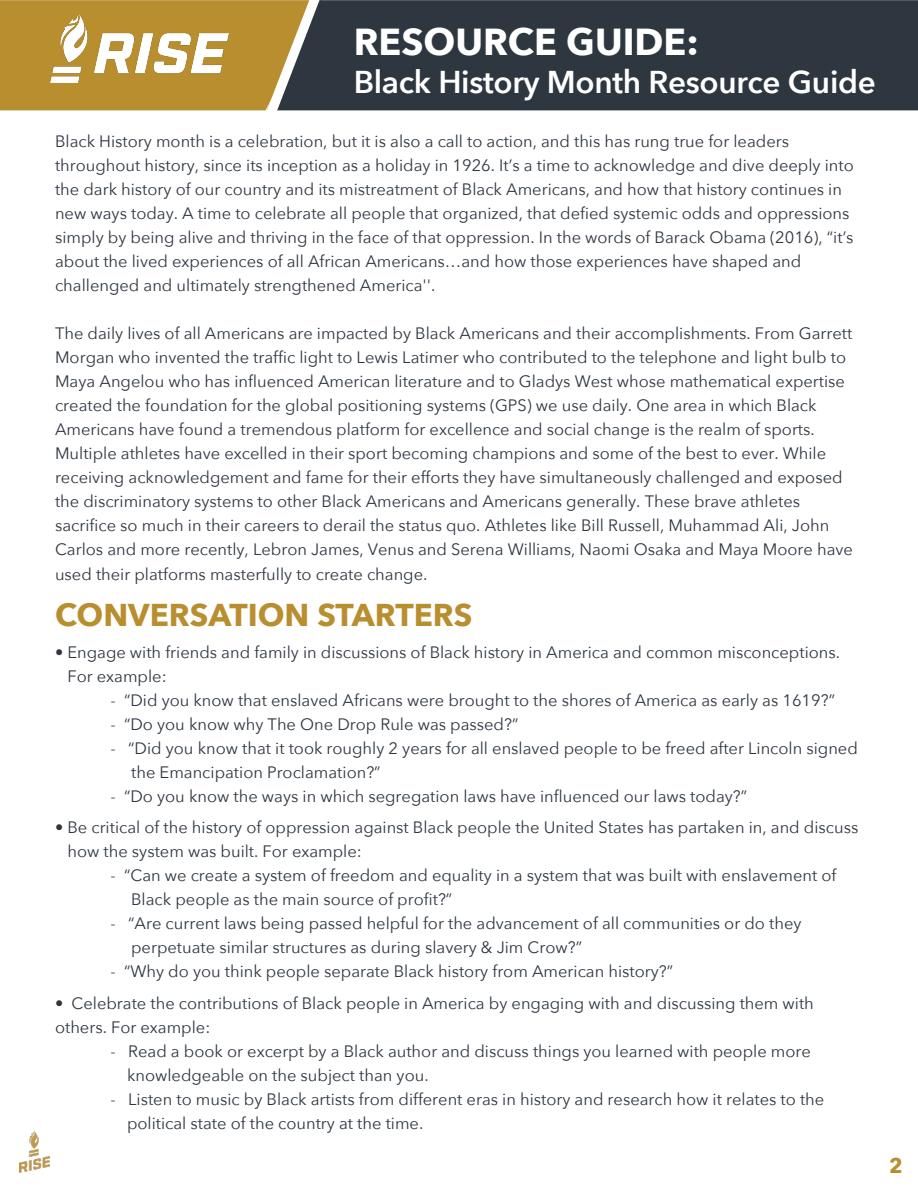
<style>
.page{position:relative;width:918px;height:1188px;background:#fff}
.page>*{position:absolute;margin:0;border:0;box-sizing:border-box;transform-origin:0 0}
.t1{font:700 37.5px "Avenir Next";color:#fff}
.t2{font:600 31.5px "Avenir Next";letter-spacing:-.01em;color:#fff}
.t3{font:700 31.5px "Avenir Next";color:#b88e2f}
.t4{font:700 21px "Avenir Next";color:#b88e2f}
.t5{font:16.5px/24px "Avenir Next";color:#2e3640}
</style>
<div class="page">
<div style="left:322px;top:0;width:596px;height:110px;background:#2e3640"></div>
<svg style="left:0;top:0;width:322px;height:111px;background:#ac8a3d"></svg>
<img style="left:19px;top:1132px;width:31px;height:41px">
<img style="left:50px;top:15px;width:178px;height:68px">
<h1 class="t1" style="left:354px;top:10px;width:347px">RESOURCE GUIDE:</h1>
<h2 class="t2" style="left:354px;top:55px;width:524px">Black History Month Resource Guide</h2>
<p class="t5" style="left:55px;top:129px;width:800px">Black History month is a celebration, but it is also a call to action, and this has rung true for leaders throughout history, since its inception as a holiday in 1926. It’s a time to acknowledge and dive deeply into the dark history of our country and its mistreatment of Black Americans, and how that history continues in new ways today. A time to celebrate all people that organized, that defied systemic odds and oppressions simply by being alive and thriving in the face of that oppression. In the words of Barack Obama (2016), “it’s about the lived experiences of all African Americans…and how those experiences have shaped and challenged and ultimately strengthened America''.</p>
<p class="t5" style="left:55px;top:321px;width:800px">The daily lives of all Americans are impacted by Black Americans and their accomplishments. From Garrett Morgan who invented the traffic light to Lewis Latimer who contributed to the telephone and light bulb to Maya Angelou who has influenced American literature and to Gladys West whose mathematical expertise created the foundation for the global positioning systems (GPS) we use daily. One area in which Black Americans have found a tremendous platform for excellence and social change is the realm of sports.<br>Multiple athletes have excelled in their sport becoming champions and some of the best to ever. While receiving acknowledgement and fame for their efforts they have simultaneously challenged and exposed the discriminatory systems to other Black Americans and Americans generally. These brave athletes sacrifice so much in their careers to derail the status quo. Athletes like Bill Russell, Muhammad Ali, John Carlos and more recently, Lebron James, Venus and Serena Williams, Naomi Osaka and Maya Moore have used their platforms masterfully to create change.</p>
<h2 class="t3" style="left:55px;top:588px;width:419px">CONVERSATION STARTERS</h2>
<p class="t5" style="left:67px;top:639px;width:774px;text-indent:-12px">• Engage with friends and family in discussions of Black history in America and common misconceptions.<br>For example:</p>
<p class="t5" style="left:111px;top:687px;width:726px">- “Did you know that enslaved Africans were brought to the shores of America as early as 1619?”</p>
<p class="t5" style="left:111px;top:711px;width:409px">- “Do you know why The One Drop Rule was passed?”</p>
<p class="t5" style="left:131px;top:735px;width:728px;text-indent:-21px">- “Did you know that it took roughly 2 years for all enslaved people to be freed after Lincoln signed the Emancipation Proclamation?”</p>
<p class="t5" style="left:111px;top:783px;width:638px">- “Do you know the ways in which segregation laws have influenced our laws today?”</p>
<p class="t5" style="left:67px;top:815px;width:792px;text-indent:-12px">• Be critical of the history of oppression against Black people the United States has partaken in, and discuss how the system was built. For example:</p>
<p class="t5" style="left:131px;top:863px;width:707px;text-indent:-21px">- “Can we create a system of freedom and equality in a system that was built with enslavement of<br>Black people as the main source of profit?”</p>
<p class="t5" style="left:131px;top:911px;width:672px;text-indent:-21px">- “Are current laws being passed helpful for the advancement of all communities or do they perpetuate similar structures as during slavery &amp; Jim Crow?”</p>
<p class="t5" style="left:111px;top:959px;width:564px">- “Why do you think people separate Black history from American history?”</p>
<p class="t5" style="left:55px;top:990px;width:760px">• Celebrate the contributions of Black people in America by engaging with and discussing them with others. For example:</p>
<p class="t5" style="left:127px;top:1038px;width:685px;text-indent:-16px">- Read a book or excerpt by a Black author and discuss things you learned with people more knowledgeable on the subject than you.</p>
<p class="t5" style="left:127px;top:1086px;width:699px;text-indent:-16px">- Listen to music by Black artists from different eras in history and research how it relates to the political state of the country at the time.</p>
<p class="t4" style="left:889px;top:1147px;width:15px">2</p>
</div>
